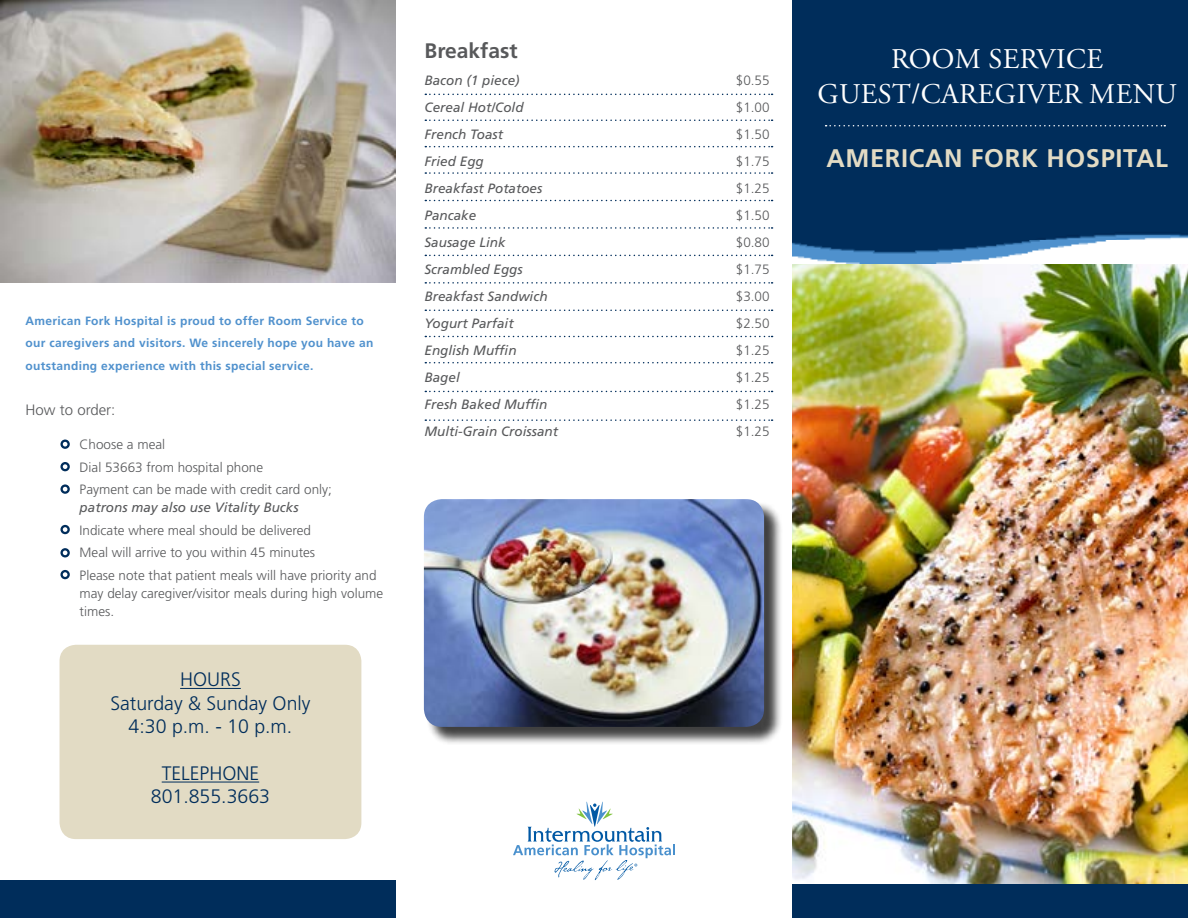
<style>
.page{position:relative;width:1188px;height:918px;background:#fff}
.page>*{position:absolute;margin:0;border:0;box-sizing:border-box;transform-origin:0 0}
.t1{font:28.5px/34.5px "Adobe Garamond Pro";letter-spacing:.015em;color:#fff;text-align:center}
.t2{font:700 25.5px "Frutiger LT Std";letter-spacing:.025em;color:#e2dbc4}
.t3{font:700 21px "Frutiger LT Std";color:#58595b}
.t4{font:300 19.5px/23.4px "Frutiger LT Std";color:#002d5b;text-align:center}
.t5{font:300 15px "Frutiger LT Std";color:#58595b}
.t6{font:300 13.5px/22.5px "Frutiger LT Std";color:#58595b}
.t7{font:italic 13.5px "Frutiger LT Std";color:#58595b}
.t8{font:700 12px/22.5px "Frutiger LT Std";letter-spacing:.025em;color:#5091cd}
</style>
<div class="page">
<img style="left:793px;top:263px;width:395px;height:622px">
<img style="left:793px;top:0;width:395px;height:263px">
<div style="left:0;top:880px;width:395px;height:38px;background:#002d5b"></div>
<svg style="left:826px;top:125px;width:339px;height:1px"></svg>
<div style="left:793px;top:885px;width:395px;height:33px;background:#002d5b"></div>
<svg style="left:425px;top:94px;width:348px;height:1px"></svg>
<svg style="left:425px;top:120px;width:348px;height:1px"></svg>
<svg style="left:425px;top:146px;width:348px;height:1px"></svg>
<svg style="left:425px;top:172px;width:348px;height:2px"></svg>
<svg style="left:425px;top:200px;width:348px;height:1px"></svg>
<svg style="left:425px;top:227px;width:348px;height:2px"></svg>
<svg style="left:425px;top:255px;width:348px;height:1px"></svg>
<svg style="left:425px;top:282px;width:348px;height:2px"></svg>
<svg style="left:425px;top:310px;width:348px;height:1px"></svg>
<svg style="left:425px;top:336px;width:348px;height:1px"></svg>
<svg style="left:425px;top:362px;width:348px;height:1px"></svg>
<svg style="left:425px;top:391px;width:348px;height:1px"></svg>
<svg style="left:425px;top:419px;width:348px;height:2px"></svg>
<div style="left:426px;top:502px;width:357px;height:244px;background:#000;opacity:.75"></div>
<img style="left:424px;top:499px;width:340px;height:228px">
<img style="left:0;top:0;width:395px;height:283px">
<div style="left:60px;top:462px;width:10px;height:9px;border:2px solid #002d5b;border-radius:50%"></div>
<div style="left:60px;top:484px;width:10px;height:10px;border:2px solid #002d5b;border-radius:50%"></div>
<div style="left:60px;top:525px;width:10px;height:9px;border:2px solid #002d5b;border-radius:50%"></div>
<div style="left:60px;top:548px;width:10px;height:9px;border:2px solid #002d5b;border-radius:50%"></div>
<div style="left:60px;top:645px;width:301px;height:194px;background:#e2dbc4;border-radius:16px"></div>
<hr style="left:180px;top:688px;width:61px;height:1px;background:#002d5b">
<hr style="left:162px;top:782px;width:97px;height:1px;background:#002d5b">
<svg style="left:513px;top:802px;width:162px;height:78px"></svg>
<div style="left:60px;top:570px;width:10px;height:9px;border:2px solid #002d5b;border-radius:50%"></div>
<div style="left:60px;top:440px;width:10px;height:9px;border:2px solid #002d5b;border-radius:50%"></div>
<p class="t8" style="left:26px;top:309px;width:349px">American Fork Hospital is proud to offer Room Service to our caregivers and visitors. We sincerely hope you have an outstanding experience with this special service.</p>
<p class="t5" style="left:26px;top:401px;width:91px">How to order:</p>
<p class="t6" style="left:80px;top:433px;width:254px">Choose a meal<br>Dial 53663 from hospital phone<br>Payment can be made with credit card only;</p>
<p class="t7" style="left:80px;top:500px;width:221px">patrons may also use Vitality Bucks</p>
<p class="t6" style="left:80px;top:519px;width:299px">Indicate where meal should be delivered<br>Meal will arrive to you within 45 minutes<br>Please note that patient meals will have priority and</p>
<p class="t6" style="left:80px;top:584px;width:305px;line-height:18px">may delay caregiver/visitor meals during high volume times.</p>
<h3 class="t4" style="left:110px;top:668px;width:202px">HOURS<br>Saturday &amp; Sunday Only<br>4:30 p.m. - 10 p.m.</h3>
<h3 class="t4" style="left:151px;top:762px;width:121px">TELEPHONE<br>801.855.3663</h3>
<h3 class="t3" style="left:425px;top:38px;width:94px">Breakfast</h3>
<p class="t7" style="left:425px;top:72px;width:97px">Bacon (1 piece)</p>
<p class="t6" style="left:736px;top:69px;width:35px">$0.55</p>
<p class="t7" style="left:425px;top:99px;width:101px">Cereal Hot/Cold</p>
<p class="t6" style="left:736px;top:96px;width:35px">$1.00</p>
<p class="t7" style="left:425px;top:126px;width:80px">French Toast</p>
<p class="t6" style="left:736px;top:123px;width:35px">$1.50</p>
<p class="t7" style="left:425px;top:153px;width:61px">Fried Egg</p>
<p class="t6" style="left:736px;top:150px;width:35px">$1.75</p>
<p class="t7" style="left:425px;top:180px;width:119px">Breakfast Potatoes</p>
<p class="t6" style="left:736px;top:177px;width:35px">$1.25</p>
<p class="t7" style="left:425px;top:207px;width:53px">Pancake</p>
<p class="t6" style="left:736px;top:204px;width:35px">$1.50</p>
<p class="t7" style="left:425px;top:234px;width:83px">Sausage Link</p>
<p class="t6" style="left:736px;top:231px;width:35px">$0.80</p>
<p class="t7" style="left:425px;top:261px;width:100px">Scrambled Eggs</p>
<p class="t6" style="left:736px;top:258px;width:35px">$1.75</p>
<p class="t7" style="left:425px;top:288px;width:125px">Breakfast Sandwich</p>
<p class="t6" style="left:736px;top:285px;width:35px">$3.00</p>
<p class="t7" style="left:425px;top:315px;width:91px">Yogurt Parfait</p>
<p class="t6" style="left:736px;top:312px;width:35px">$2.50</p>
<p class="t7" style="left:425px;top:342px;width:94px">English Muffin</p>
<p class="t6" style="left:736px;top:339px;width:35px">$1.25</p>
<p class="t7" style="left:425px;top:369px;width:37px">Bagel</p>
<p class="t6" style="left:736px;top:366px;width:35px">$1.25</p>
<p class="t7" style="left:425px;top:396px;width:124px">Fresh Baked Muffin</p>
<p class="t6" style="left:736px;top:393px;width:35px">$1.25</p>
<p class="t7" style="left:425px;top:423px;width:135px">Multi-Grain Croissant</p>
<p class="t6" style="left:736px;top:420px;width:35px">$1.25</p>
<h1 class="t1" style="left:818px;top:43px;width:361px">ROOM SERVICE<br>GUEST/CAREGIVER MENU</h1>
<h2 class="t2" style="left:826px;top:143px;width:343px">AMERICAN FORK HOSPITAL</h2>
</div>
